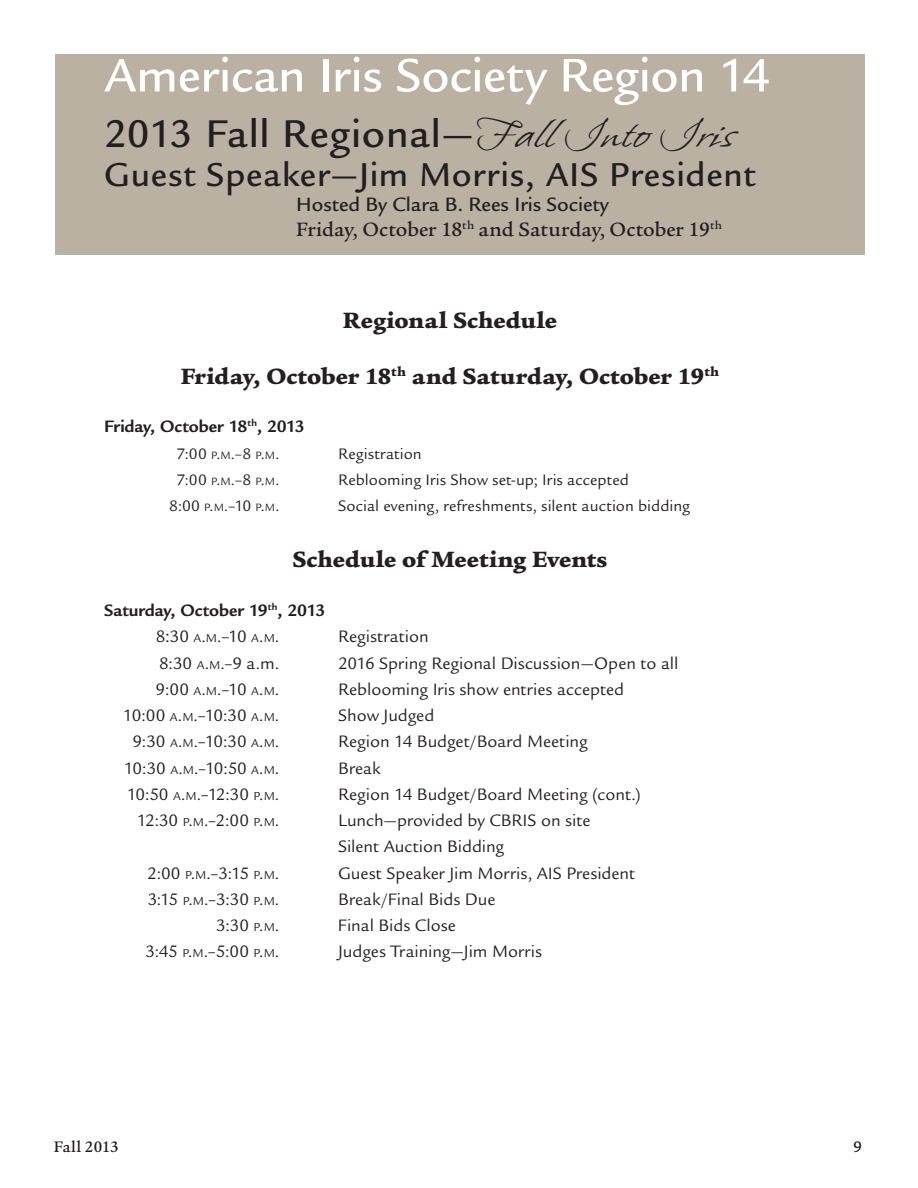
<style>
.page{position:relative;width:918px;height:1188px;background:#fff}
.page>*{position:absolute;margin:0;border:0;box-sizing:border-box;transform-origin:0 0}
.t1{font:500 51px "Legacy Sans Std";letter-spacing:-.005em;color:#fff}
.t2{font:500 42px "Legacy Sans Std";letter-spacing:.015em;color:#231f20}
.t3{font:500 36px "Legacy Sans Std";letter-spacing:.02em;color:#231f20}
.t4{font:900 24px "Legacy Serif Std";letter-spacing:-.005em;color:#231f20}
.t5{font:500 21px "Legacy Serif Std";color:#231f20}
.t6{font:500 21px "Legacy Sans Std";color:#231f20}
.t7{font:18px/26.2px "Legacy Sans Std";color:#231f20}
.t8{font:700 18px/26.2px "Legacy Sans Std";letter-spacing:-.005em;color:#231f20;text-align:center}
.t9{font:16.5px "Legacy Sans Std";letter-spacing:.005em;color:#231f20}
.t10{font:500 16.5px "Legacy Serif";letter-spacing:-.005em;color:#231f20}
.t11{font:500 16.5px "Legacy Sans Std";color:#231f20}
.s1{font-family:"Whisper ROB";font-weight:400;font-size:49.5px}
.s2{font-size:11.55px}
.s3{font-style:inherit}
.s4{font-weight:400}
.s5{font-weight:400;font-size:19.5px}
.s6{font-weight:400;font-size:12.6px}
.s7{font-size:12.6px}
</style>
<div class="page">
<div style="left:55px;top:54px;width:810px;height:201px;background:#bbb1a3"></div>
<h1 class="t1" style="left:104px;top:46px;width:667px">American Iris Society Region 14</h1>
<h2 class="t2" style="left:104px;top:110px;width:632px">2013 Fall Regional—<span class="s1">Fall Into Iris</span></h2>
<h3 class="t3" style="left:104px;top:154px;width:653px">Guest Speaker—Jim Morris, AIS President</h3>
<p class="t6" style="left:296px;top:193px;width:314px">Hosted By Clara B. Rees Iris Society</p>
<p class="t5" style="left:296px;top:217px;width:427px">Friday, October 18<sup>th</sup> and Saturday, October 19<sup>th</sup></p>
<h3 class="t4" style="left:343px;top:306px;width:216px">Regional Schedule</h3>
<h3 class="t4" style="left:181px;top:362px;width:540px">Friday, October 18<sup>th</sup> and Saturday, October 19<sup>th</sup></h3>
<p class="t8" style="left:104px;top:414px;width:202px">Friday, October 18<sup>th</sup>, 2013</p>
<p class="t9" style="left:177px;top:444px;width:105px">7:00 <span class="s2">P</span><span class="s3">.</span><span class="s2">M</span><span class="s3">.</span>–8 <span class="s2">P</span><span class="s3">.</span><span class="s2">M</span><span class="s3">.</span></p>
<p class="t9" style="left:338px;top:444px;width:85px">Registration</p>
<p class="t9" style="left:177px;top:470px;width:105px">7:00 <span class="s2">P</span><span class="s3">.</span><span class="s2">M</span><span class="s3">.</span>–8 <span class="s2">P</span><span class="s3">.</span><span class="s2">M</span><span class="s3">.</span></p>
<p class="t9" style="left:338px;top:470px;width:293px">Reblooming Iris Show set-up; Iris accepted</p>
<p class="t9" style="left:169px;top:497px;width:112px">8:00 <span class="s2">P</span><span class="s3">.</span><span class="s2">M</span><span class="s3">.</span>–10 <span class="s2">P</span><span class="s3">.</span><span class="s2">M</span><span class="s3">.</span></p>
<p class="t9" style="left:338px;top:497px;width:353px">Social evening, refreshments, silent auction bidding</p>
<h3 class="t4" style="left:292px;top:546px;width:317px">Schedule of Meeting Events</h3>
<p class="t8" style="left:104px;top:597px;width:223px">Saturday, October 19<sup>th</sup>, 2013<br><span class="s4">8</span><span class="s5">:</span><span class="s4">30</span> <span class="s6">A</span><span class="s4">.</span><span class="s6">M</span><span class="s4">.</span><span class="s4">–10</span> <span class="s6">A</span><span class="s4">.</span><span class="s6">M</span><span class="s4">.</span></p>
<p class="t7" style="left:338px;top:624px;width:92px">Registration</p>
<p class="t7" style="left:159px;top:650px;width:122px">8:30 <span class="s7">A</span><span class="s3">.</span><span class="s7">M</span><span class="s3">.</span>–9 a.m.</p>
<p class="t7" style="left:338px;top:650px;width:342px">2016 Spring Regional Discussion—Open to all</p>
<p class="t7" style="left:155px;top:676px;width:126px">9:00 <span class="s7">A</span><span class="s3">.</span><span class="s7">M</span><span class="s3">.</span>–10 <span class="s7">A</span><span class="s3">.</span><span class="s7">M</span><span class="s3">.</span></p>
<p class="t7" style="left:338px;top:676px;width:288px">Reblooming Iris show entries accepted</p>
<p class="t7" style="left:123px;top:703px;width:158px">10:00 <span class="s7">A</span><span class="s3">.</span><span class="s7">M</span><span class="s3">.</span>–10:30 <span class="s7">A</span><span class="s3">.</span><span class="s7">M</span>.</p>
<p class="t7" style="left:338px;top:703px;width:98px">Show Judged</p>
<p class="t7" style="left:132px;top:729px;width:149px">9:30 <span class="s7">A</span><span class="s3">.</span><span class="s7">M</span>.–10:30 <span class="s7">A</span><span class="s3">.</span><span class="s7">M</span>.</p>
<p class="t7" style="left:338px;top:729px;width:251px">Region 14 Budget/Board Meeting</p>
<p class="t7" style="left:124px;top:755px;width:157px">10:30 <span class="s7">A</span><span class="s3">.</span><span class="s7">M</span>.–10:50 <span class="s7">A</span><span class="s3">.</span><span class="s7">M</span>.</p>
<p class="t7" style="left:338px;top:755px;width:44px">Break</p>
<p class="t7" style="left:127px;top:781px;width:154px">10:50 <span class="s7">A</span><span class="s3">.</span><span class="s7">M</span>.–12:30 <span class="s7">P</span><span class="s3">.</span><span class="s7">M</span>.</p>
<p class="t7" style="left:338px;top:781px;width:304px">Region 14 Budget/Board Meeting (cont.)</p>
<p class="t7" style="left:137px;top:808px;width:144px">12:30 <span class="s7">P</span><span class="s3">.</span><span class="s7">M</span>.–2:00 <span class="s7">P</span><span class="s3">.</span><span class="s7">M</span>.</p>
<p class="t7" style="left:338px;top:808px;width:254px">Lunch—provided by CBRIS on site<br>Silent Auction Bidding</p>
<p class="t7" style="left:147px;top:860px;width:134px">2:00 <span class="s7">P</span><span class="s3">.</span><span class="s7">M</span>.–3:15 <span class="s7">P</span><span class="s3">.</span><span class="s7">M</span>.</p>
<p class="t7" style="left:338px;top:860px;width:299px">Guest Speaker Jim Morris, AIS President</p>
<p class="t7" style="left:148px;top:886px;width:133px">3:15 <span class="s7">P</span><span class="s3">.</span><span class="s7">M</span><span class="s3">.</span>–3:30 <span class="s7">P</span><span class="s3">.</span><span class="s7">M</span>.</p>
<p class="t7" style="left:338px;top:886px;width:159px">Break/Final Bids Due</p>
<p class="t7" style="left:216px;top:913px;width:65px">3:30 <span class="s7">P</span><span class="s3">.</span><span class="s7">M</span>.</p>
<p class="t7" style="left:338px;top:913px;width:119px">Final Bids Close</p>
<p class="t7" style="left:145px;top:939px;width:136px">3:45 <span class="s7">P</span><span class="s3">.</span><span class="s7">M</span>.–5:00 <span class="s7">P</span><span class="s3">.</span><span class="s7">M</span>.</p>
<p class="t7" style="left:338px;top:939px;width:205px">Judges Training—Jim Morris</p>
<p class="t10" style="left:54px;top:1137px;width:66px">Fall 2013</p>
<p class="t11" style="left:853px;top:1137px;width:10px">9</p>
</div>
